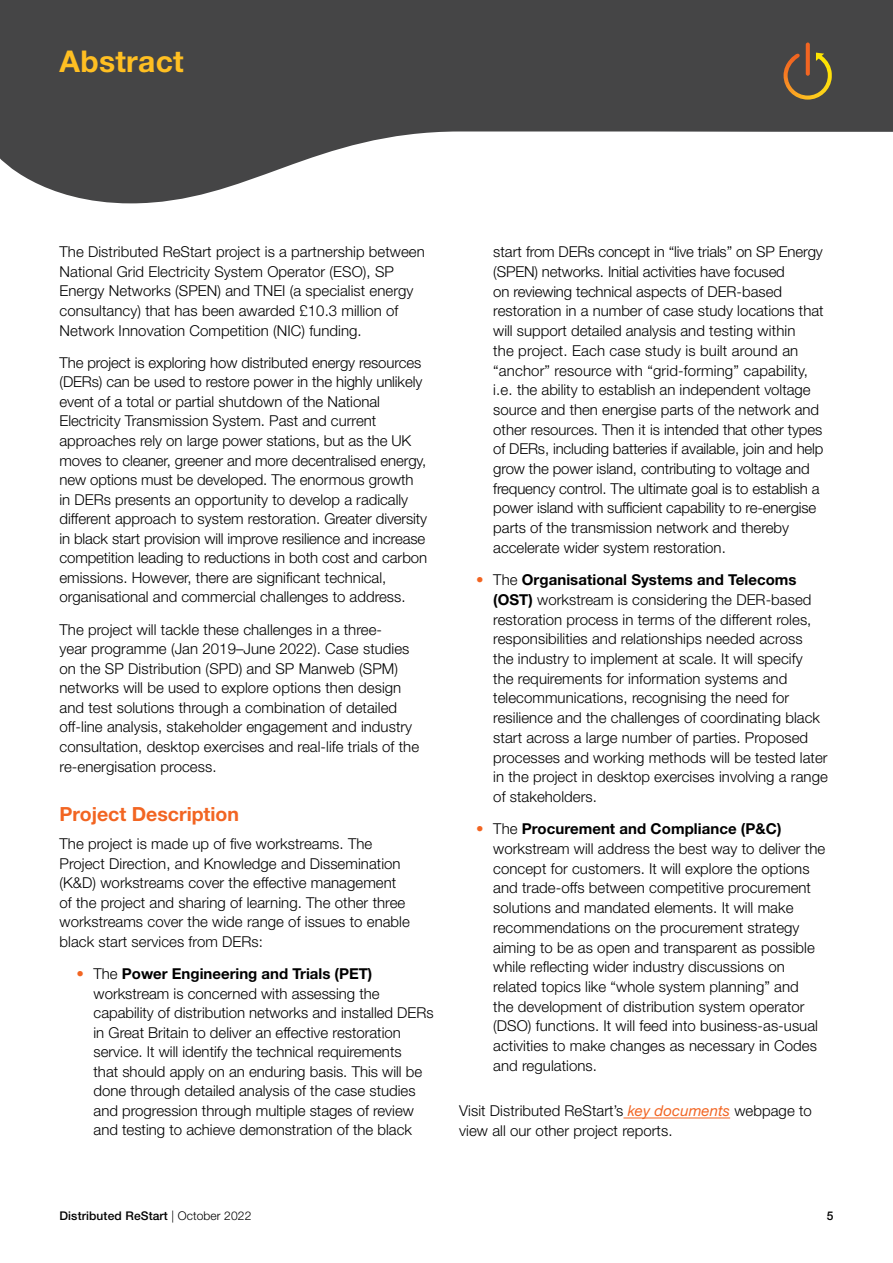
<style>
.page{position:relative;width:893px;height:1263px;background:#fff}
.page>*{position:absolute;margin:0;border:0;box-sizing:border-box;transform-origin:0 0}
.t1{font:700 30px "Helvetica Neue LT Std";letter-spacing:.01em;color:#ffbf22}
.t2{font:700 19.5px "Helvetica Neue LT Std";color:#f26522}
.t3{font:300 15px/19.6px "Helvetica Neue LT Std";letter-spacing:.005em;color:#000}
.t4{font:500 12px "Helvetica Neue LT Std";letter-spacing:.01em;color:#000}
.s1{color:#f26522}
.s2{font-weight:700}
.s3{font-weight:400;font-style:italic;color:#f26522}
.s4{font-weight:300}
</style>
<div class="page">
<svg style="left:0;top:0;width:893px;height:203px;fill:#454546"></svg>
<svg style="left:806px;top:43px;width:4px;height:33px"></svg>
<img style="left:783px;top:53px;width:49px;height:47px">
<hr style="left:623px;top:1118px;width:107px;height:1px;background:#f26522">
<h1 class="t1" style="left:60px;top:43px;width:126px">Abstract</h1>
<p class="t3" style="left:60px;top:242px;width:367px">The Distributed ReStart project is a partnership between National Grid Electricity System Operator (ESO), SP Energy Networks (SPEN) and TNEI (a specialist energy consultancy) that has been awarded £10.3 million of Network Innovation Competition (NIC) funding.</p>
<p class="t3" style="left:60px;top:352px;width:369px">The project is exploring how distributed energy resources (DERs) can be used to restore power in the highly unlikely event of a total or partial shutdown of the National Electricity Transmission System. Past and current approaches rely on large power stations, but as the UK moves to cleaner, greener and more decentralised energy, new options must be developed. The enormous growth in DERs presents an opportunity to develop a radically different approach to system restoration. Greater diversity in black start provision will improve resilience and increase competition leading to reductions in both cost and carbon emissions. However, there are significant technical, organisational and commercial challenges to address.</p>
<p class="t3" style="left:60px;top:619px;width:361px">The project will tackle these challenges in a three-<br>year programme (Jan 2019–June 2022). Case studies on the SP Distribution (SPD) and SP Manweb (SPM) networks will be used to explore options then design and test solutions through a combination of detailed off-line analysis, stakeholder engagement and industry consultation, desktop exercises and real-life trials of the re-energisation process.</p>
<h2 class="t2" style="left:60px;top:802px;width:181px">Project Description</h2>
<p class="t3" style="left:60px;top:834px;width:352px">The project is made up of five workstreams. The Project Direction, and Knowledge and Dissemination (K&amp;D) workstreams cover the effective management of the project and sharing of learning. The other three workstreams cover the wide range of issues to enable black start services from DERs:</p>
<p class="t3" style="left:94px;top:964px;width:342px;text-indent:-17px"><span class="s1">•</span> The <span class="s2">Power Engineering and Trials (PET) </span>workstream is concerned with assessing the capability of distribution networks and installed DERs in Great Britain to deliver an effective restoration service. It will identify the technical requirements<br>that should apply on an enduring basis. This will be done through detailed analysis of the case studies and progression through multiple stages of review and testing to achieve demonstration of the black</p>
<p class="t3" style="left:493px;top:242px;width:332px">start from DERs concept in “live trials” on SP Energy (SPEN) networks. Initial activities have focused<br>on reviewing technical aspects of DER-based restoration in a number of case study locations that will support detailed analysis and testing within<br>the project. Each case study is built around an “anchor” resource with “grid-forming” capability, i.e. the ability to establish an independent voltage source and then energise parts of the network and other resources. Then it is intended that other types of DERs, including batteries if available, join and help grow the power island, contributing to voltage and frequency control. The ultimate goal is to establish a power island with sufficient capability to re-energise parts of the transmission network and thereby accelerate wider system restoration.</p>
<p class="t3" style="left:493px;top:570px;width:336px;text-indent:-17px"><span class="s1">•</span> The <span class="s2">Organisational Systems and Telecoms (OST)</span> workstream is considering the DER-based restoration process in terms of the different roles, responsibilities and relationships needed across<br>the industry to implement at scale. It will specify<br>the requirements for information systems and telecommunications, recognising the need for resilience and the challenges of coordinating black start across a large number of parties. Proposed processes and working methods will be tested later in the project in desktop exercises involving a range of stakeholders.</p>
<p class="t3" style="left:493px;top:819px;width:333px;text-indent:-17px"><span class="s1">•</span> The <span class="s2">Procurement and Compliance (P&amp;C) </span>workstream will address the best way to deliver the concept for customers. It will explore the options and trade-offs between competitive procurement solutions and mandated elements. It will make recommendations on the procurement strategy aiming to be as open and transparent as possible while reflecting wider industry discussions on related topics like “whole system planning” and<br>the development of distribution system operator (DSO) functions. It will feed into business-as-usual activities to make changes as necessary in Codes and regulations.</p>
<p class="t3" style="left:459px;top:1100px;width:354px">Visit Distributed ReStart’s <span class="s3">key documents</span> webpage to view all our other project reports.</p>
<p class="t4" style="left:60px;top:1209px;width:193px">Distributed ReStart <span class="s4">| October 2022</span></p>
<p class="t4" style="left:827px;top:1209px;width:8px">5</p>
</div>
